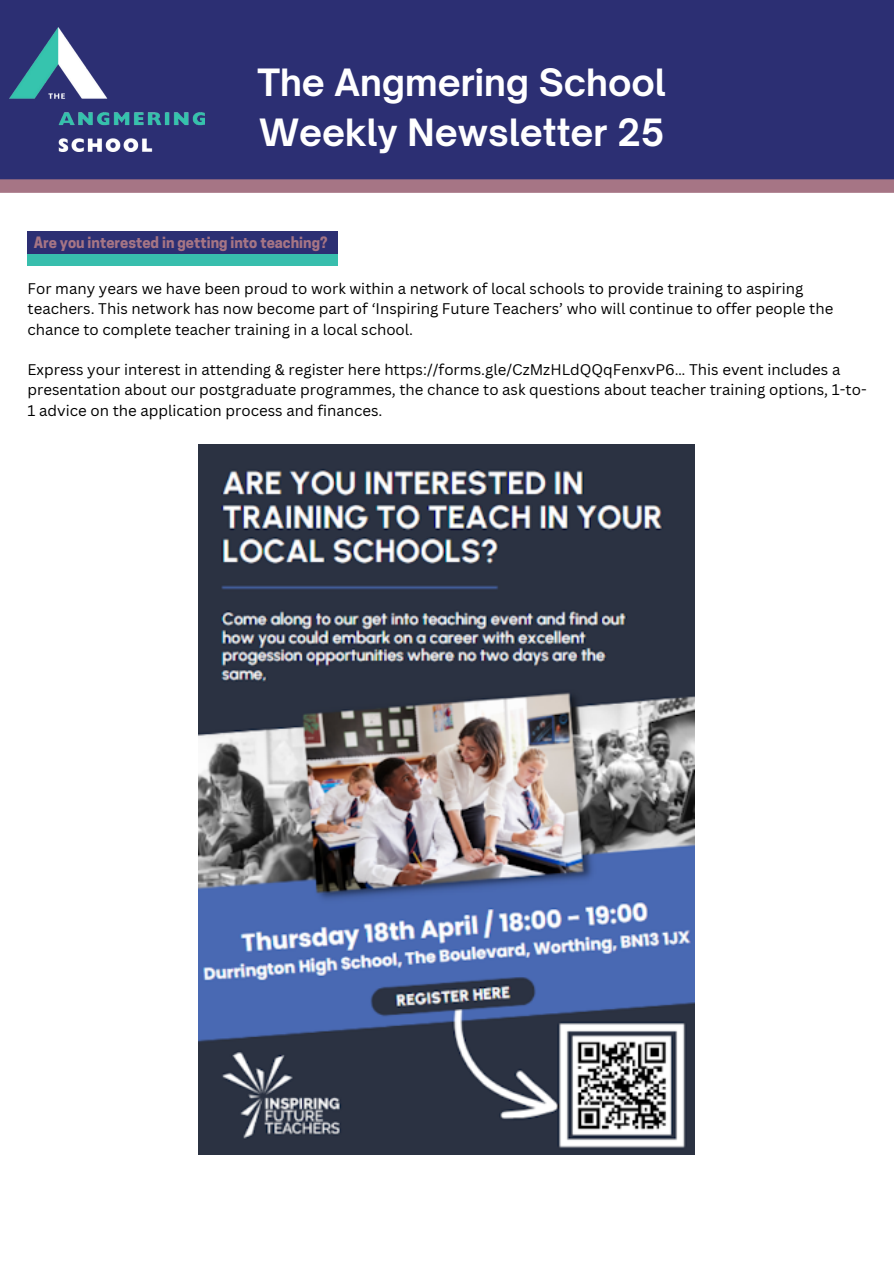
<style>
.page{position:relative;width:894px;height:1264px;background:#fff}
.page>*{position:absolute;margin:0;border:0;box-sizing:border-box;transform-origin:0 0}
.t1{font:700 36px/49.5px "Open Sauce One";color:#fff}
.t2{font:15px/20.2px "Canva Sans";color:#000}
.t3{font:700 14.7px "Cooper Hewitt";color:#a67585}
</style>
<div class="page">
<div style="left:0;top:0;width:893px;height:181px;background:#2c2f73"></div>
<img style="left:10px;top:27px;width:194px;height:124px">
<div style="left:0;top:179px;width:893px;height:14px;background:#a67585"></div>
<img style="left:198px;top:444px;width:496px;height:710px">
<div style="left:28px;top:231px;width:309px;height:28px;background:#2c2f73"></div>
<div style="left:28px;top:254px;width:309px;height:12px;background:#38bead"></div>
<h1 class="t1" style="left:257px;top:58px;width:410px">The Angmering School<br>Weekly Newsletter 25</h1>
<p class="t3" style="left:34px;top:236px;width:295px">Are you interested in getting into teaching?</p>
<p class="t2" style="left:28px;top:278px;width:807px">For many years we have been proud to work within a network of local schools to provide training to aspiring teachers. This network has now become part of ‘Inspiring Future Teachers’ who will continue to offer people the chance to complete teacher training in a local school.</p>
<p class="t2" style="left:28px;top:359px;width:840px">Express your interest in attending &amp; register here https://forms.gle/CzMzHLdQQqFenxvP6… This event includes a presentation about our postgraduate programmes, the chance to ask questions about teacher training options, 1-to-<br>1 advice on the application process and finances.</p>
</div>
